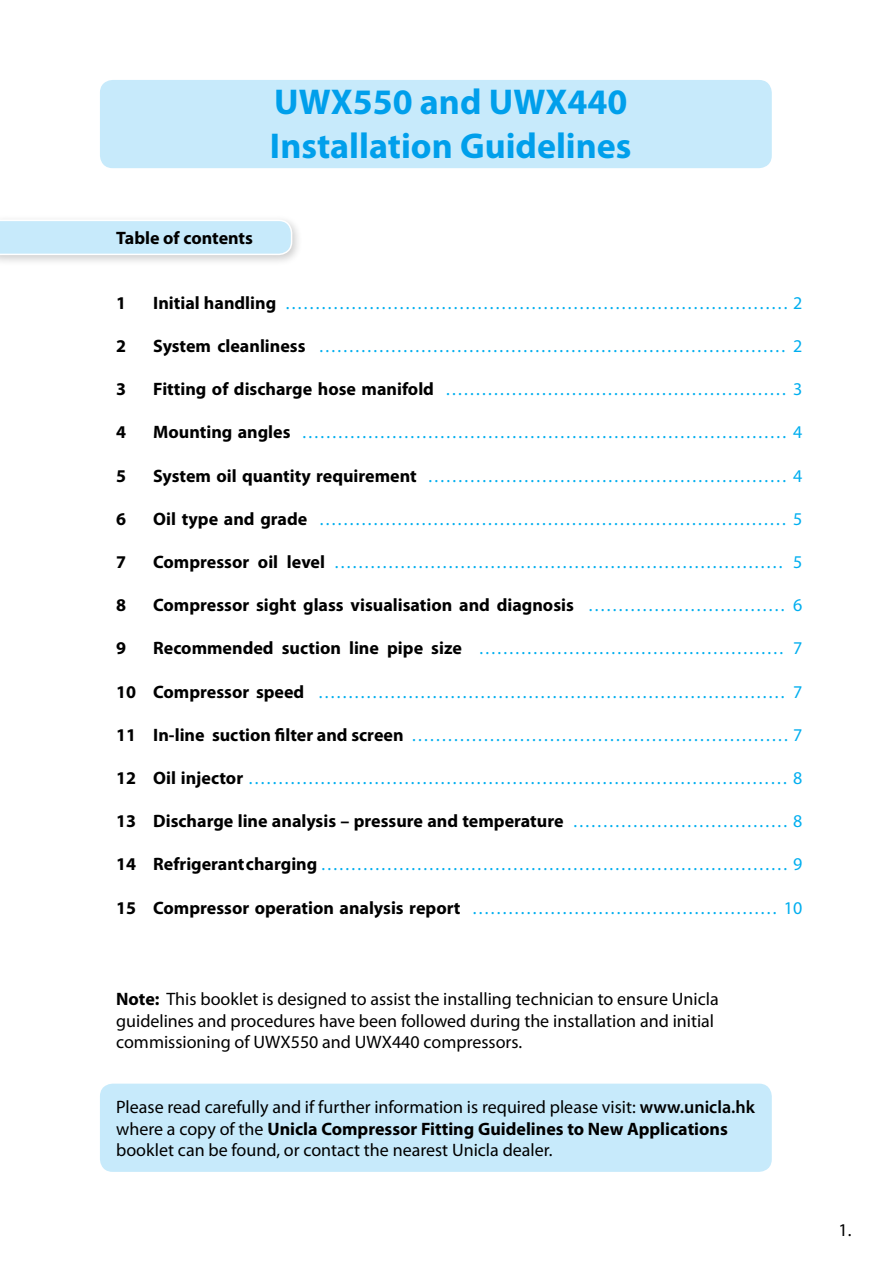
<style>
.page{position:relative;width:893px;height:1263px;background:#fff}
.page>*{position:absolute;margin:0;border:0;box-sizing:border-box;transform-origin:0 0}
.t1{font:700 36px/43.2px "Myriad Pro";color:#00aeef}
.t2{font:18px/21.6px "Myriad Pro";color:#000}
.t3{font:18px "Myriad Pro";color:#00aeef}
.t4{font:700 18px "Myriad Pro";color:#000}
.t5{font:700 18px "Myriad";color:#000}
.s1{font-weight:700;color:#000}
.s2{font-weight:400;color:#00aeef}
.s3{font-family:"Myriad Pro"}
.s4{font-family:"Myriad Pro";font-weight:400;color:#00aeef}
.s5{font-weight:700}
.s6{font-weight:600}
</style>
<div class="page">
<div style="left:0;top:214px;width:303px;height:52px;background:#000;opacity:.2"></div>
<svg style="left:0;top:220px;width:292px;height:35px;background:#cbebfb"></svg>
<div style="left:100px;top:1083px;width:672px;height:89px;background:#c7eafb;border-radius:13px"></div>
<div style="left:100px;top:80px;width:672px;height:88px;background:#c7eafb;border-radius:13px"></div>
<h1 class="t1" style="left:270px;top:83px;width:363px">UWX550 and UWX440<br>Installation Guidelines</h1>
<p class="t4" style="left:116px;top:231px;width:138px">Table of contents</p>
<p class="t4" style="left:116px;top:295px;width:11px">1</p>
<p class="t3" style="left:153px;top:296px;width:650px"><span class="s1">Initial handling</span> ………………………………………………………………………… 2</p>
<p class="t4" style="left:116px;top:339px;width:11px">2</p>
<p class="t3" style="left:153px;top:339px;width:650px"><span class="s1">System cleanliness</span> …………………………………………………………………… 2</p>
<p class="t4" style="left:116px;top:382px;width:11px">3</p>
<p class="t4" style="left:153px;top:382px;width:650px">Fitting of discharge hose manifold <span class="s2">………………………………………………… 3</span></p>
<p class="t4" style="left:116px;top:425px;width:11px">4</p>
<p class="t3" style="left:153px;top:425px;width:651px"><span class="s1">Mounting angles</span> ……………………………………………………………………… 4</p>
<p class="t4" style="left:116px;top:468px;width:11px">5</p>
<p class="t4" style="left:153px;top:468px;width:650px">System oil quantity requirement <span class="s2">…………………………………………………… 4</span></p>
<p class="t4" style="left:116px;top:511px;width:11px">6</p>
<p class="t3" style="left:153px;top:512px;width:650px"><span class="s1">Oil type and grade</span> …………………………………………………………………… 5</p>
<p class="t4" style="left:116px;top:555px;width:11px">7</p>
<p class="t3" style="left:153px;top:555px;width:650px"><span class="s1">Compressor oil level</span> ………………………………………………………………… 5</p>
<p class="t4" style="left:116px;top:598px;width:11px">8</p>
<p class="t4" style="left:153px;top:598px;width:650px">Compressor sight glass visualisation and diagnosis <span class="s2">…………………………… 6</span></p>
<p class="t4" style="left:116px;top:641px;width:11px">9</p>
<p class="t4" style="left:153px;top:641px;width:650px">Recommended suction line pipe size <span class="s2">…………………………………………… 7</span></p>
<p class="t3" style="left:116px;top:684px;width:687px"><span class="s1">10 Compressor speed</span> …………………………………………………………………… 7</p>
<p class="t4" style="left:116px;top:727px;width:687px">11 In-line suction filter and screen <span class="s2">……………………………………………………… 7</span></p>
<p class="t3" style="left:116px;top:771px;width:687px"><span class="s1">12 Oil injector</span> ……………………………………………………………………………… 8</p>
<p class="t4" style="left:116px;top:814px;width:687px">13 Discharge line analysis – pressure and temperature <span class="s2">……………………………… 8</span></p>
<p class="t3" style="left:116px;top:857px;width:687px"><span class="s1">14 Refrigerant charging</span> …………………………………………………………………… 9</p>
<p class="t5" style="left:116px;top:901px;width:687px"><span class="s3">15</span> Compressor operation analysis report <span class="s4">…………………………………………… 10</span></p>
<p class="t2" style="left:116px;top:990px;width:604px"><span class="s5">Note:</span> This booklet is designed to assist the installing technician to ensure Unicla guidelines and procedures have been followed during the installation and initial commissioning of UWX550 and UWX440 compressors.</p>
<p class="t2" style="left:116px;top:1098px;width:640px">Please read carefully and if further information is required please visit: <span class="s6">www.unicla.hk </span>where a copy of the <span class="s5">Unicla Compressor Fitting Guidelines to New Applications </span>booklet can be found, or contact the nearest Unicla dealer.</p>
<p class="t2" style="left:838px;top:1221px;width:14px">1.</p>
</div>
